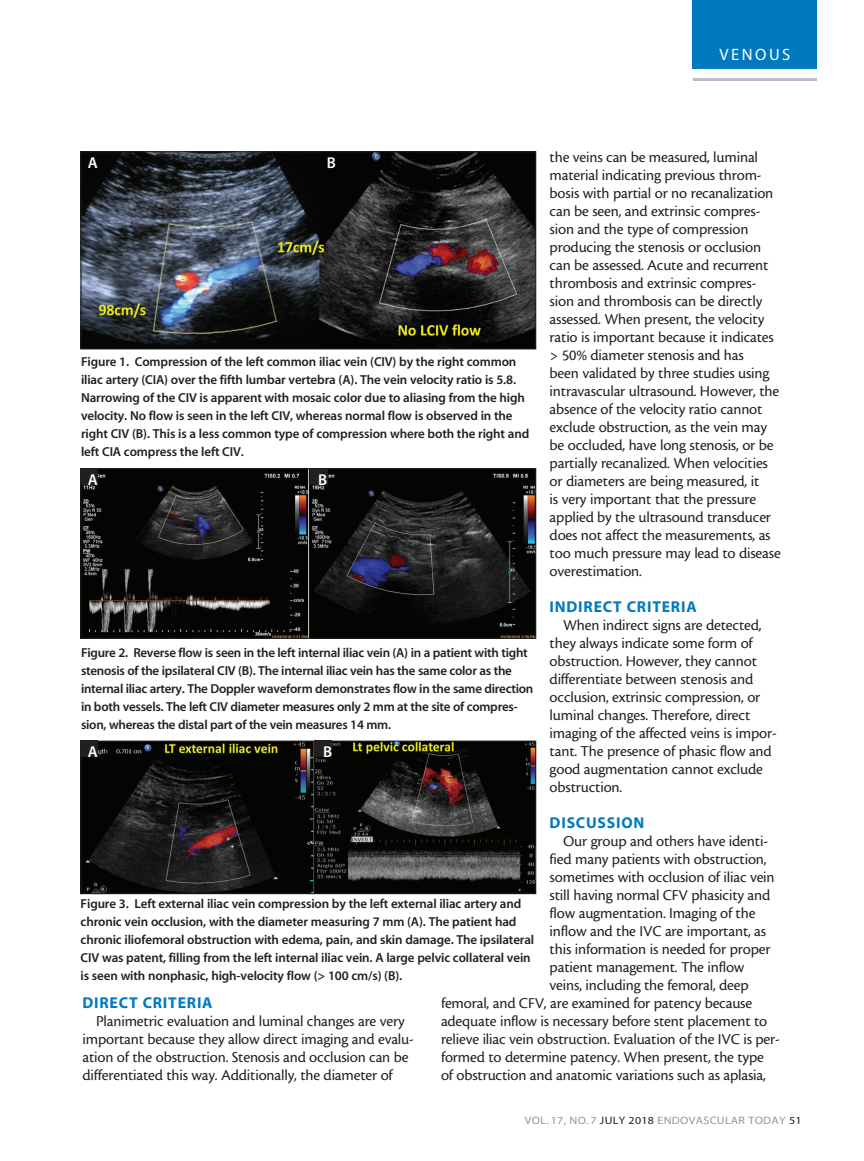
<style>
.page{position:relative;width:864px;height:1161px;background:#fff}
.page>*{position:absolute;margin:0;border:0;box-sizing:border-box;transform-origin:0 0}
.t1{font:16.5px "Myriad MM 400 600";letter-spacing:.15em;color:#fff}
.body{font:15.75px/18px "Cronos MM 408 10";letter-spacing:-.01em;color:#231f20}
.subhead{font:15.75px "Myriad MM 700 600";letter-spacing:.05em;color:#0079bf}
.t2{font:15.75px "Myriad MM 565 600";color:#fff}
.t3{font:13.05px/18px "Myriad MM 565 600";letter-spacing:-.01em;color:#231f20}
.t4{font:10.8px "Myriad MM 400 600";letter-spacing:.025em;color:#939598;scale:1.11 1}
.s1{color:#231f20}
</style>
<div class="page">
<div style="left:693px;top:0;width:124px;height:69px;background:#0079bf"></div>
<hr style="left:693px;top:78px;width:124px;height:3px;background:#bcbdc0">
<img style="left:83px;top:153px;width:451px;height:194px">
<div style="left:81px;top:151px;width:455px;height:198px;border:1px solid #231f20"></div>
<img style="left:83px;top:470px;width:451px;height:167px">
<div style="left:81px;top:468px;width:455px;height:171px;border:1px solid #231f20"></div>
<img style="left:83px;top:743px;width:451px;height:149px">
<div style="left:81px;top:741px;width:455px;height:153px;border:1px solid #231f20"></div>
<div style="left:81px;top:468px;width:17px;height:17px;background:#231f20"></div>
<div style="left:81px;top:741px;width:17px;height:16px;background:#231f20"></div>
<div style="left:310px;top:468px;width:17px;height:17px;background:#231f20"></div>
<div style="left:315px;top:741px;width:17px;height:16px;background:#231f20"></div>
<p class="t1" style="left:720px;top:46px;width:72px">VENOUS</p>
<p class="body" style="left:550px;top:148px;width:233px">the veins can be measured, luminal material indicating previous throm&shy;bosis with partial or no recanalization can be seen, and extrinsic compres&shy;sion and the type of compression producing the stenosis or occlusion can be assessed. Acute and recurrent thrombosis and extrinsic compres&shy;sion and thrombosis can be directly assessed. When present, the velocity ratio is important because it indicates &gt; 50% diameter stenosis and has<br>been validated by three studies using intravascular ultrasound. However, the absence of the velocity ratio cannot exclude obstruction, as the vein may be occluded, have long stenosis, or be partially recanalized. When velocities or diameters are being measured, it<br>is very important that the pressure applied by the ultrasound transducer does not affect the measurements, as too much pressure may lead to disease overestimation.</p>
<p class="subhead" style="left:550px;top:599px;width:149px">INDIRECT CRITERIA</p>
<p class="body" style="left:550px;top:616px;width:229px;text-indent:14px">When indirect signs are detected, they always indicate some form of obstruction. However, they cannot differentiate between stenosis and occlusion, extrinsic compression, or luminal changes. Therefore, direct imaging of the affected veins is impor&shy;tant. The presence of phasic flow and good augmentation cannot exclude obstruction.</p>
<p class="subhead" style="left:550px;top:815px;width:96px">DISCUSSION</p>
<p class="body" style="left:563px;top:832px;width:207px">Our group and others have identi-</p>
<p class="body" style="left:550px;top:850px;width:218px">fied many patients with obstruction,</p>
<p class="body" style="left:550px;top:868px;width:227px">sometimes with occlusion of iliac vein</p>
<p class="body" style="left:550px;top:886px;width:222px">still having normal CFV phasicity and</p>
<p class="body" style="left:550px;top:904px;width:207px">flow augmentation. Imaging of the</p>
<p class="body" style="left:550px;top:922px;width:218px">inflow and the IVC are important, as</p>
<p class="body" style="left:550px;top:940px;width:222px">this information is needed for proper</p>
<p class="body" style="left:550px;top:958px;width:196px">patient management. The inflow</p>
<p class="body" style="left:550px;top:976px;width:201px">veins, including the femoral, deep</p>
<p class="body" style="left:441px;top:994px;width:313px">femoral, and CFV, are examined for patency because</p>
<p class="body" style="left:441px;top:1012px;width:328px">adequate inflow is necessary before stent placement to</p>
<p class="body" style="left:441px;top:1030px;width:341px">relieve iliac vein obstruction. Evaluation of the IVC is per-</p>
<p class="body" style="left:441px;top:1048px;width:324px">formed to determine patency. When present, the type</p>
<p class="body" style="left:441px;top:1066px;width:326px">of obstruction and anatomic variations such as aplasia,</p>
<p class="t2" style="left:327px;top:155px;width:11px">B</p>
<p class="t2" style="left:88px;top:155px;width:12px">A</p>
<p class="t3" style="left:81px;top:354px;width:450px">Figure 1. Compression of the left common iliac vein (CIV) by the right common iliac artery (CIA) over the fifth lumbar vertebra (A). The vein velocity ratio is 5.8.<br>Narrowing of the CIV is apparent with mosaic color due to aliasing from the high velocity. No flow is seen in the left CIV, whereas normal flow is observed in the right CIV (B). This is a less common type of compression where both the right and left CIA compress the left CIV.</p>
<p class="t2" style="left:318px;top:472px;width:11px">B</p>
<p class="t2" style="left:88px;top:472px;width:12px">A</p>
<p class="t3" style="left:81px;top:644px;width:454px">Figure 2. Reverse flow is seen in the left internal iliac vein (A) in a patient with tight stenosis of the ipsilateral CIV (B). The internal iliac vein has the same color as the internal iliac artery. The Doppler waveform demonstrates flow in the same direction in both vessels. The left CIV diameter measures only 2 mm at the site of compres&shy;sion, whereas the distal part of the vein measures 14 mm.</p>
<p class="t2" style="left:323px;top:744px;width:11px">B</p>
<p class="t2" style="left:88px;top:744px;width:12px">A</p>
<p class="t3" style="left:81px;top:895px;width:455px">Figure 3. Left external iliac vein compression by the left external iliac artery and chronic vein occlusion, with the diameter measuring 7 mm (A). The patient had chronic iliofemoral obstruction with edema, pain, and skin damage. The ipsilateral CIV was patent, filling from the left internal iliac vein. A large pelvic collateral vein is seen with nonphasic, high-velocity flow (&gt; 100 cm/s) (B).</p>
<p class="subhead" style="left:82px;top:995px;width:132px">DIRECT CRITERIA</p>
<p class="body" style="left:82px;top:1012px;width:333px;text-indent:14px">Planimetric evaluation and luminal changes are very important because they allow direct imaging and evalu&shy;ation of the obstruction. Stenosis and occlusion can be differentiated this way. Additionally, the diameter of</p>
<p class="t4" style="left:525px;top:1115px;width:251px">VOL. 17, NO. 7 <span class="s1">JULY 2018</span> ENDOVASCULAR TODAY <span class="s1">51</span></p>
</div>
